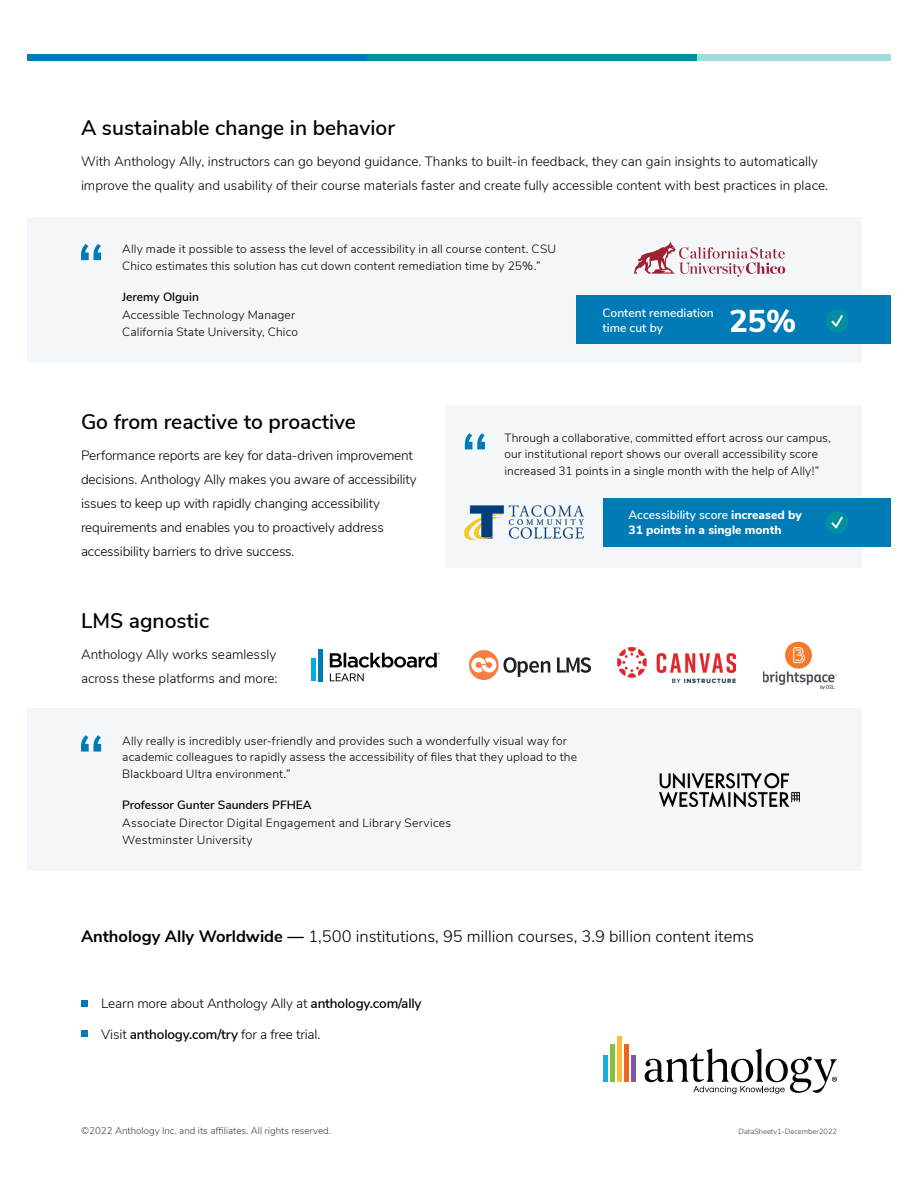
<style>
.page{position:relative;width:918px;height:1188px;background:#fff}
.page>*{position:absolute;margin:0;border:0;box-sizing:border-box;transform-origin:0 0}
.Subhead{font:800 31.5px "Nunito Sans";color:#fff}
.Subhead-2{font:600 21px "Nunito Sans";color:#000}
.t1{font:300 16.5px "Nunito Sans";color:#000}
.Body_Copy{font:300 13.5px/24px "Nunito Sans";letter-spacing:-.01em;color:#000}
.Body_Copy-2{font:300 12px/16.5px "Nunito Sans";letter-spacing:.01em;color:#000}
.Name{font:300 12px/18px "Nunito Sans";letter-spacing:.02em;color:#000}
.Subhead-3{font:800 12px/15px "Nunito Sans";color:#fff}
.Subhead-4{font:600 12px/15px "Nunito Sans";color:#fff}
.Body_Copy-3{font:300 9.75px "Nunito Sans";color:#404040}
.Body_Copy-4{font:300 7.5px "Nunito Sans";color:#404040}
.s1{font-weight:600}
.s2{font-weight:700}
</style>
<div class="page">
<div style="left:446px;top:406px;width:416px;height:162px;background:#f3f7fa"></div>
<div style="left:604px;top:54px;width:287px;height:7px;background:#a2dadd"></div>
<div style="left:359px;top:54px;width:338px;height:7px;background:#0090a1"></div>
<div style="left:27px;top:54px;width:340px;height:7px;background:#007bb6"></div>
<div style="left:27px;top:217px;width:835px;height:146px;background:#f3f7fa"></div>
<svg style="left:81px;top:244px;width:20px;height:16px"></svg>
<div style="left:603px;top:498px;width:288px;height:49px;background:#007bb6"></div>
<div style="left:826px;top:511px;width:22px;height:23px;background:#0090a1;border-radius:50%"></div>
<svg style="left:831px;top:517px;width:12px;height:11px"></svg>
<div style="left:576px;top:295px;width:315px;height:49px;background:#007bb6"></div>
<div style="left:826px;top:310px;width:22px;height:22px;background:#0090a1;border-radius:50%"></div>
<svg style="left:831px;top:315px;width:12px;height:12px"></svg>
<img style="left:465px;top:506px;width:118px;height:33px">
<svg style="left:634px;top:241px;width:151px;height:36px"></svg>
<div style="left:27px;top:708px;width:835px;height:163px;background:#f3f7fa"></div>
<svg style="left:81px;top:735px;width:20px;height:17px"></svg>
<svg style="left:465px;top:433px;width:20px;height:16px"></svg>
<img style="left:660px;top:773px;width:140px;height:33px">
<div style="left:610px;top:1044px;width:5px;height:38px;background:#81c341"></div>
<div style="left:617px;top:1036px;width:5px;height:46px;background:#fdbd3a"></div>
<div style="left:624px;top:1044px;width:5px;height:38px;background:#f26322"></div>
<div style="left:631px;top:1055px;width:5px;height:27px;background:#7f59a5"></div>
<div style="left:603px;top:1055px;width:5px;height:27px;background:#1ea8e0"></div>
<svg style="left:645px;top:1048px;width:192px;height:46px"></svg>
<hr style="left:319px;top:649px;width:4px;height:32px;background:#007ab5">
<hr style="left:311px;top:658px;width:4px;height:23px;background:#00abe8">
<svg style="left:330px;top:653px;width:110px;height:28px"></svg>
<img style="left:763px;top:641px;width:74px;height:48px">
<img style="left:617px;top:648px;width:118px;height:35px">
<img style="left:470px;top:651px;width:121px;height:29px">
<div style="left:81px;top:1031px;width:7px;height:6px;background:#007bb6"></div>
<div style="left:81px;top:1000px;width:7px;height:7px;background:#007bb6"></div>
<p class="Subhead-2" style="left:81px;top:113px;width:316px">A sustainable change in behavior</p>
<p class="Body_Copy" style="left:81px;top:148px;width:749px">With Anthology Ally, instructors can go beyond guidance. Thanks to built-in feedback, they can gain insights to automatically improve the quality and usability of their course materials faster and create fully accessible content with best practices in place.</p>
<p class="Body_Copy-2" style="left:122px;top:240px;width:436px">Ally made it possible to assess the level of accessibility in all course content. CSU<br>Chico estimates this solution has cut down content remediation time by 25%.”</p>
<p class="Name" style="left:122px;top:287px;width:174px"><span class="s1">Jeremy Olguin<br></span>Accessible Technology Manager</p>
<p class="Body_Copy-2" style="left:122px;top:323px;width:177px">California State University, Chico</p>
<p class="Subhead-4" style="left:603px;top:305px;width:113px">Content remediation time cut by</p>
<p class="Subhead" style="left:729px;top:298px;width:69px">25%</p>
<p class="Subhead-2" style="left:81px;top:407px;width:277px">Go from reactive to proactive</p>
<p class="Body_Copy" style="left:81px;top:443px;width:337px">Performance reports are key for data-driven improvement decisions. Anthology Ally makes you aware of accessibility issues to keep up with rapidly changing accessibility requirements and enables you to proactively address accessibility barriers to drive success.</p>
<p class="Subhead-2" style="left:81px;top:605px;width:130px">LMS agnostic</p>
<p class="Body_Copy" style="left:81px;top:641px;width:198px">Anthology Ally works seamlessly across these platforms and more:</p>
<p class="Body_Copy-2" style="left:505px;top:429px;width:328px">Through a collaborative, committed effort across our campus, our institutional report shows our overall accessibility score increased 31 points in a single month with the help of Ally!”</p>
<p class="Subhead-3" style="left:628px;top:507px;width:175px"><span class="s1">Accessibility score</span> increased by<br>31 points in a single month</p>
<p class="Body_Copy-2" style="left:122px;top:732px;width:456px">Ally really is incredibly user-friendly and provides such a wonderfully visual way for academic colleagues to rapidly assess the accessibility of files that they upload to the<br>Blackboard Ultra environment.”</p>
<p class="Name" style="left:122px;top:795px;width:331px"><span class="s1">Professor Gunter Saunders PFHEA<br></span>Associate Director Digital Engagement and Library Services</p>
<p class="Body_Copy-2" style="left:122px;top:831px;width:132px">Westminster University</p>
<p class="t1" style="left:81px;top:924px;width:675px"><span class="s2">Anthology Ally Worldwide —</span> 1,500 institutions, 95 million courses, 3.9 billion content items</p>
<p class="Body_Copy" style="left:101px;top:990px;width:322px">Learn more about Anthology Ally at <span class="s1">anthology.com/ally</span></p>
<p class="Body_Copy" style="left:101px;top:1022px;width:221px">Visit <span class="s1">anthology.com/try</span> for a free trial.</p>
<p class="Body_Copy-3" style="left:81px;top:1124px;width:251px">©️2022 Anthology Inc. and its affiliates. All rights reserved.</p>
<p class="Body_Copy-4" style="left:739px;top:1126px;width:100px">DataSheetv1-December2022</p>
</div>
